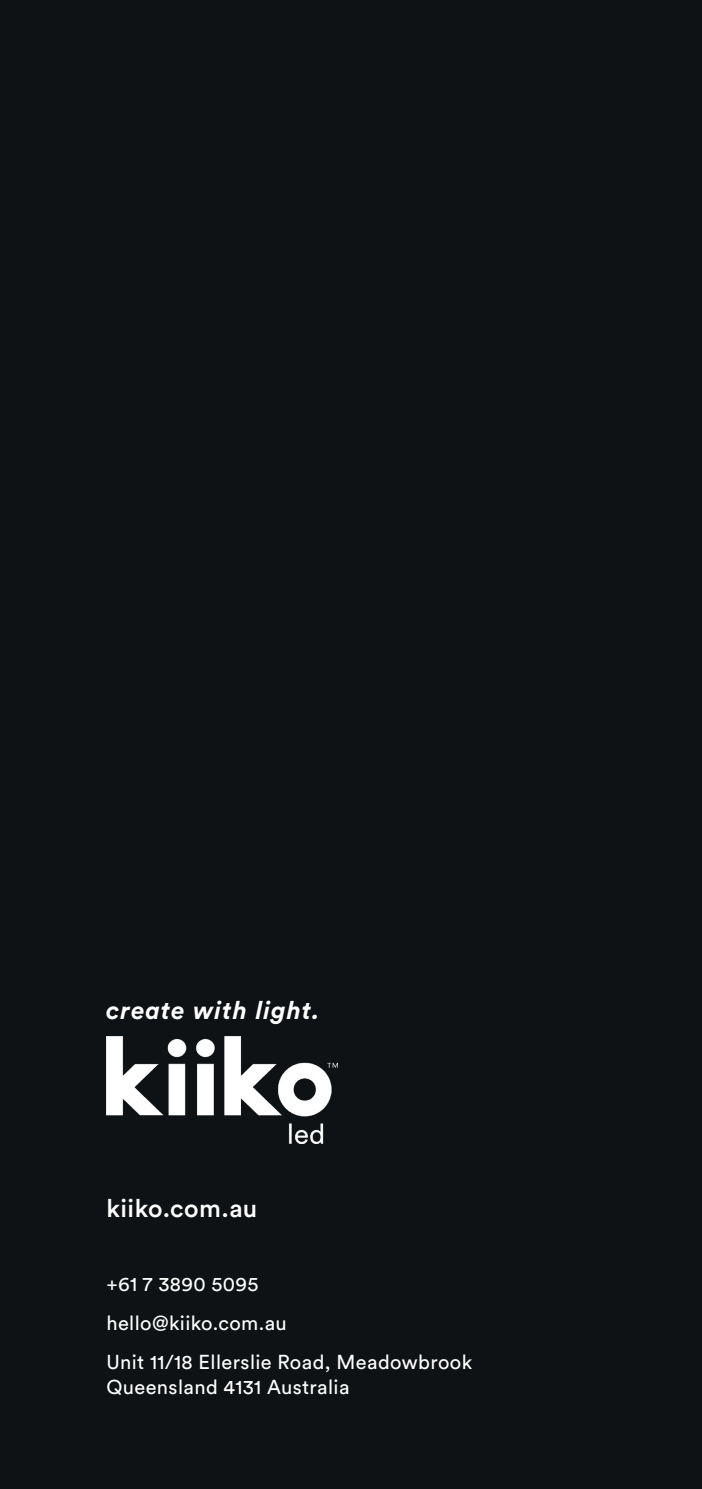
<style>
.page{position:relative;width:702px;height:1489px;background:#fff}
.page>*{position:absolute;margin:0;border:0;box-sizing:border-box;transform-origin:0 0}
.t1{font:italic 700 25px "Circular Std";letter-spacing:.04em;color:#fff}
.t2{font:500 25px "Circular Std";letter-spacing:.02em;color:#fff}
.t3{font:20px/39.2px "Circular Std";letter-spacing:.02em;color:#fff}
</style>
<div class="page">
<div style="left:0;top:0;width:702px;height:1488px;background:#0e1214"></div>
<img style="left:106px;top:1036px;width:231px;height:107px">
<p class="t1" style="left:106px;top:993px;width:215px">create with light.</p>
<p class="t2" style="left:106px;top:1192px;width:152px">kiiko.com.au</p>
<p class="t3" style="left:106px;top:1263px;width:367px">+61 7 3890 5095<br>hello@kiiko.com.au<br>Unit 11/18 Ellerslie Road, Meadowbrook</p>
<p class="t3" style="left:106px;top:1367px;width:245px">Queensland 4131 Australia</p>
</div>
